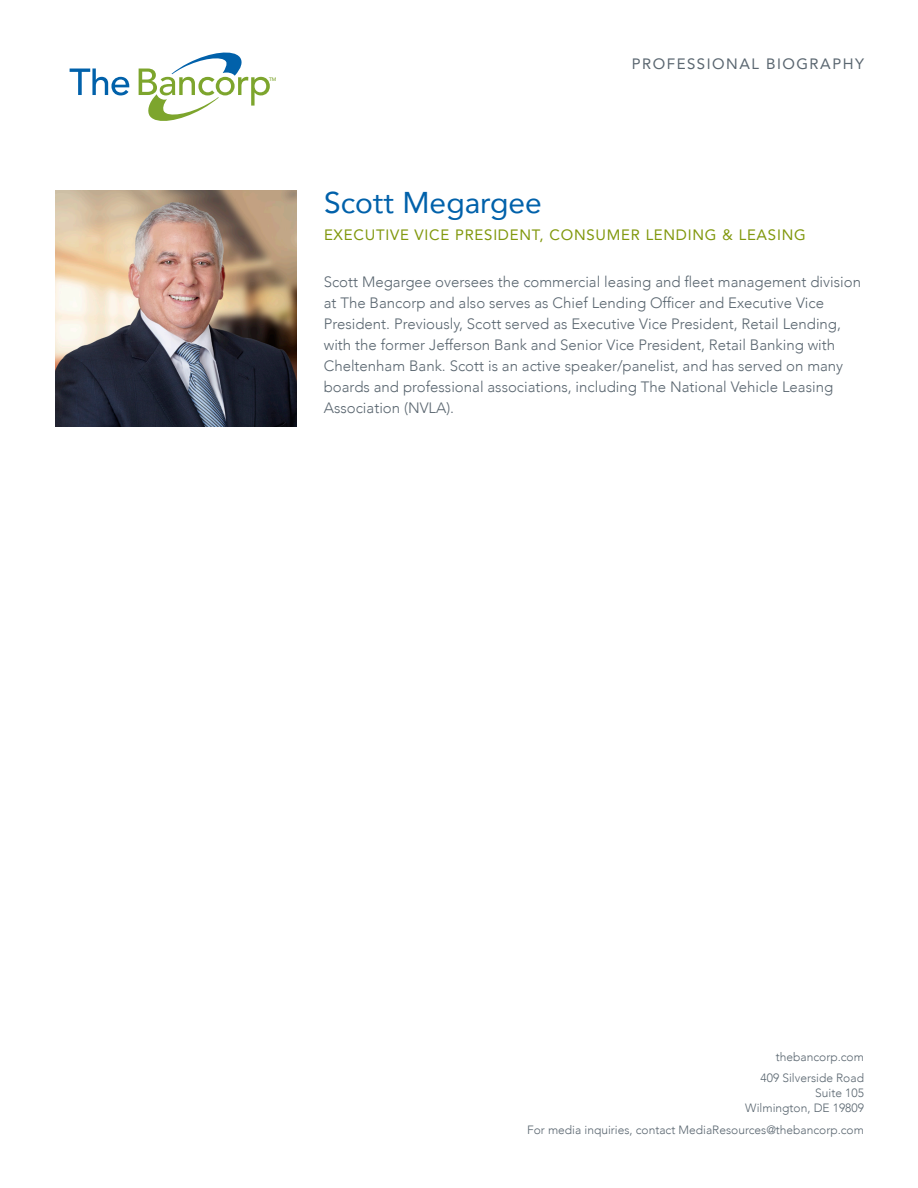
<style>
.page{position:relative;width:918px;height:1188px;background:#fff}
.page>*{position:absolute;margin:0;border:0;box-sizing:border-box;transform-origin:0 0}
.Header_bio{font:30px "Avenir";color:#0161aa}
.Body_bio{font:300 15px/21px "Avenir";color:#5a6670}
.subhead_bio{font:15px "Avenir";letter-spacing:.05em;color:#81980d}
.subhead_bio-2{font:15px "Avenir";letter-spacing:.1em;color:#5a6670}
.Body_bio-2{font:300 12px/15px "Avenir";color:#5a6670;text-align:right}
.t1{font:500 5.1px "Avenir";color:#7da52d}
</style>
<div class="page">
<img style="left:55px;top:191px;width:242px;height:236px">
<svg style="left:70px;top:68px;width:59px;height:27px"></svg>
<svg style="left:139px;top:53px;width:131px;height:68px"></svg>
<p class="t1" style="left:269px;top:75px;width:9px">TM</p>
<p class="subhead_bio-2" style="left:632px;top:52px;width:234px">PROFESSIONAL BIOGRAPHY</p>
<p class="Header_bio" style="left:324px;top:179px;width:219px">Scott Megargee</p>
<p class="subhead_bio" style="left:324px;top:223px;width:483px">EXECUTIVE VICE PRESIDENT, CONSUMER LENDING &amp; LEASING</p>
<p class="Body_bio" style="left:324px;top:272px;width:539px">Scott Megargee oversees the commercial leasing and fleet management division at The Bancorp and also serves as Chief Lending Officer and Executive Vice President. Previously, Scott served as Executive Vice President, Retail Lending, with the former Jefferson Bank and Senior Vice President, Retail Banking with Cheltenham Bank. Scott is an active speaker/panelist, and has served on many boards and professional associations, including The National Vehicle Leasing Association (NVLA).</p>
<p class="Body_bio-2" style="left:776px;top:1049px;width:90px">thebancorp.com</p>
<p class="Body_bio-2" style="left:745px;top:1071px;width:120px">409 Silverside Road<br>Suite 105<br>Wilmington, DE 19809</p>
<p class="Body_bio-2" style="left:527px;top:1122px;width:338px">For media inquiries, contact MediaResources@thebancorp.com</p>
</div>
